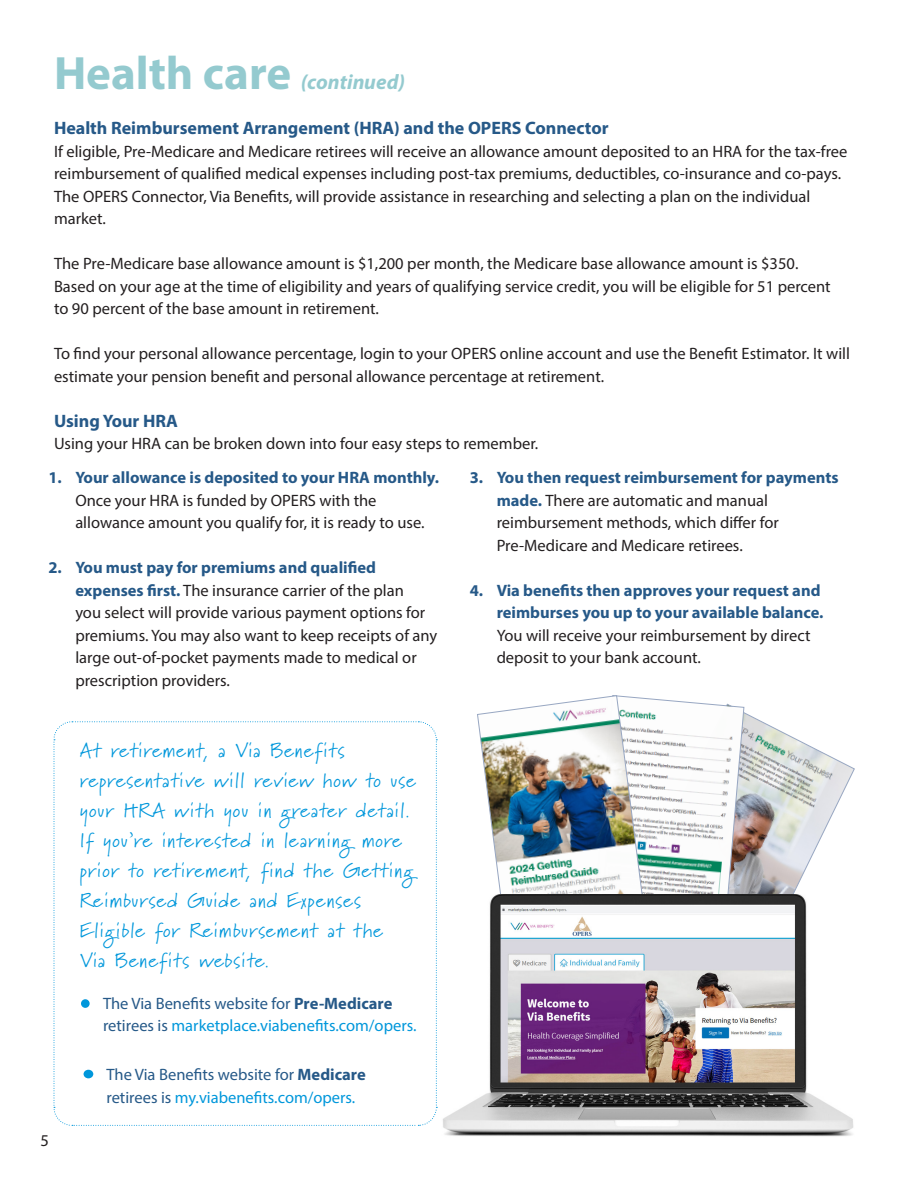
<style>
.page{position:relative;width:918px;height:1188px;background:#fff}
.page>*{position:absolute;margin:0;border:0;box-sizing:border-box;transform-origin:0 0}
.t1{font:700 46.95px "Myriad Pro";color:#94cacf}
.t2{font:italic 700 21px "Myriad Pro";color:#94cacf}
.t3{font:20.25px/30px "Marydale";letter-spacing:.05em;color:#0097db}
.t4{font:700 18px "Myriad Pro";color:#265988}
.t5{font:16.5px/22.5px "Myriad Pro";color:#231f20}
.t6{font:16.5px/22.5px "Myriad Pro";color:#265988}
.t7{font:700 16.5px/22.5px "Myriad Pro";color:#265988;text-align:right}
.s1{font-weight:700;color:#265988}
.s2{font-weight:700}
.s3{color:#0097db}
</style>
<div class="page">
<svg style="left:744px;top:707px;width:111px;height:187px"></svg>
<img style="left:477px;top:695px;width:267px;height:199px">
<img style="left:437px;top:894px;width:417px;height:243px">
<svg style="left:53px;top:721px;width:384px;height:405px"></svg>
<p class="t1" style="left:54px;top:43px;width:239px">Health care</p>
<p class="t2" style="left:301px;top:68px;width:106px">(continued)</p>
<p class="t4" style="left:54px;top:116px;width:556px">Health Reimbursement Arrangement (HRA) and the OPERS Connector</p>
<p class="t5" style="left:54px;top:140px;width:795px">If eligible, Pre-Medicare and Medicare retirees will receive an allowance amount deposited to an HRA for the tax-free reimbursement of qualified medical expenses including post-tax premiums, deductibles, co-insurance and co-pays.<br>The OPERS Connector, Via Benefits, will provide assistance in researching and selecting a plan on the individual market.</p>
<p class="t5" style="left:54px;top:252px;width:746px">The Pre-Medicare base allowance amount is $1,200 per month, the Medicare base allowance amount is $350.</p>
<p class="t5" style="left:54px;top:275px;width:778px">Based on your age at the time of eligibility and years of qualifying service credit, you will be eligible for 51 percent</p>
<p class="t5" style="left:54px;top:297px;width:326px">to 90 percent of the base amount in retirement.</p>
<p class="t5" style="left:54px;top:342px;width:798px">To find your personal allowance percentage, login to your OPERS online account and use the Benefit Estimator. It will estimate your pension benefit and personal allowance percentage at retirement.</p>
<p class="t4" style="left:54px;top:409px;width:126px">Using Your HRA</p>
<p class="t5" style="left:54px;top:432px;width:486px">Using your HRA can be broken down into four easy steps to remember.</p>
<p class="t5" style="left:75px;top:466px;width:365px;text-indent:-27px"><span class="s1">1. Your allowance is deposited to your HRA monthly.<br></span>Once your HRA is funded by OPERS with the allowance amount you qualify for, it is ready to use.</p>
<p class="t5" style="left:75px;top:556px;width:363px;text-indent:-27px"><span class="s1">2. You must pay for premiums and qualified expenses first.</span> The insurance carrier of the plan<br>you select will provide various payment options for premiums. You may also want to keep receipts of any large out-of-pocket payments made to medical or prescription providers.</p>
<p class="t5" style="left:497px;top:466px;width:343px;text-indent:-27px"><span class="s1">3. You then request reimbursement for payments made.</span> There are automatic and manual reimbursement methods, which differ for</p>
<p class="t5" style="left:497px;top:534px;width:248px">Pre-Medicare and Medicare retirees.</p>
<p class="t7" style="left:470px;top:579px;width:355px">4. Via benefits then approves your request and reimburses you up to your available balance.</p>
<p class="t5" style="left:497px;top:624px;width:315px">You will receive your reimbursement by direct deposit to your bank account.</p>
<p class="t3" style="left:80px;top:735px;width:266px">At retirement, a Via Benefits</p>
<p class="t3" style="left:80px;top:765px;width:337px">representative will review how to use your HRA with you in greater detail.<br>If you’re interested in learning more prior to retirement, find the Getting Reimbursed Guide and Expenses Eligible for Reimbursement at the</p>
<p class="t3" style="left:80px;top:945px;width:190px">Via Benefits website.</p>
<p class="t5" style="left:40px;top:1129px;width:10px">5</p>
<p class="t6" style="left:103px;top:992px;width:315px">The Via Benefits website for <span class="s2">Pre-Medicare </span>retirees is <span class="s3">marketplace.viabenefits.com/opers.</span></p>
<p class="t6" style="left:106px;top:1063px;width:261px">The Via Benefits website for <span class="s2">Medicare </span>retirees is <span class="s3">my.viabenefits.com/opers.</span></p>
</div>
